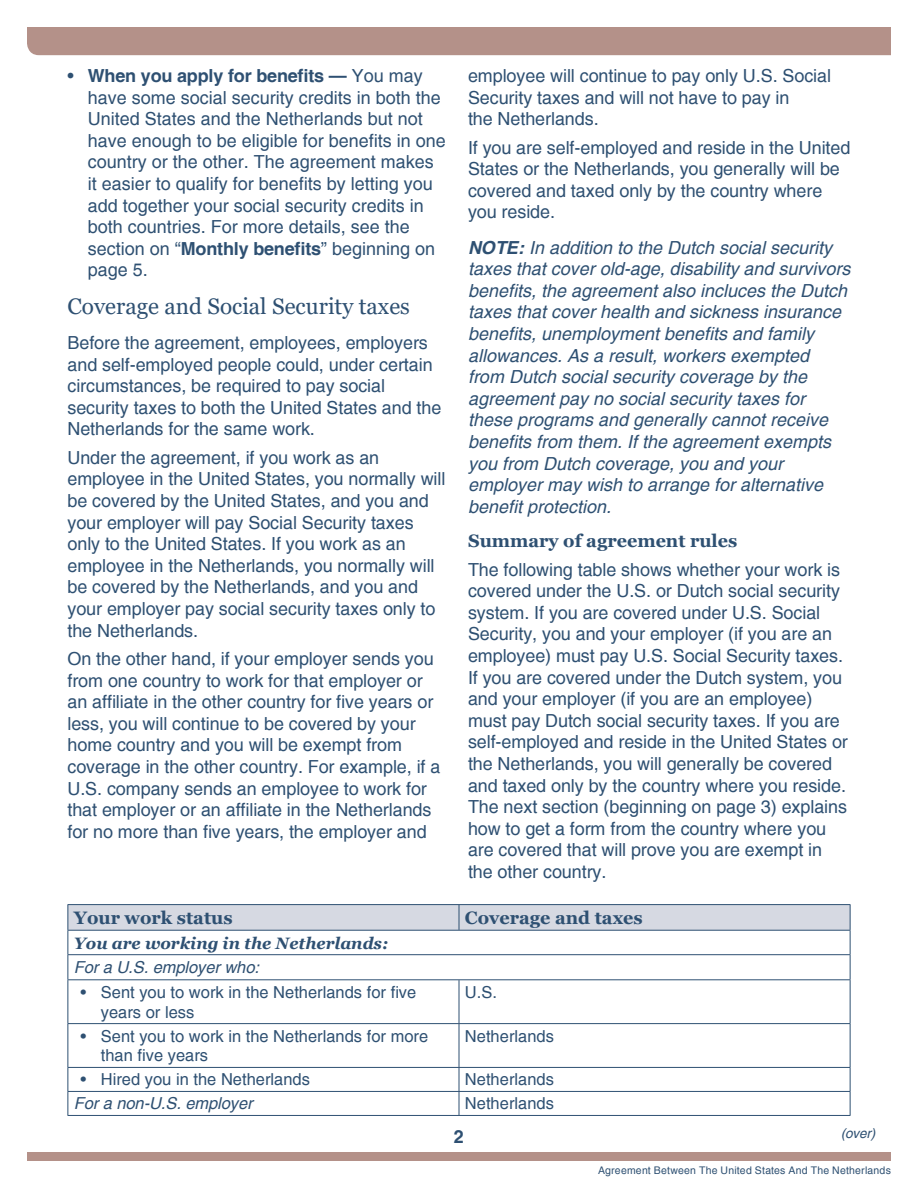
<style>
.page{position:relative;width:918px;height:1188px;background:#fff}
.page>*{position:absolute;margin:0;border:0;box-sizing:border-box;transform-origin:0 0}
.t1{font:22.5px "Georgia";color:#2e5072}
.t2{font:18px/21.6px "Helvetica";letter-spacing:-.005em;color:#2e5072}
.t3{font:italic 18px/21.6px "Helvetica";color:#2e5072}
.t4{font:700 18px "Georgia";color:#2e5072}
.t5{font:700 18px "Helvetica";color:#2e5072}
.t6{font:16.5px/19.8px "Helvetica";color:#2e5072}
.t7{font:italic 16.5px "Helvetica";letter-spacing:-.005em;color:#2e5072}
.t8{font:italic 700 16.5px "Georgia";color:#2e5072}
.t9{font:italic 13.5px "Helvetica";color:#2e5072}
.t10{font:10.5px "Helvetica";letter-spacing:.02em;color:#2e5072}
.s1{font-weight:700}
</style>
<div class="page">
<div style="left:27px;top:27px;width:864px;height:28px;background:#b49189"></div>
<div style="left:27px;top:1153px;width:864px;height:8px;background:#b49189"></div>
<hr style="left:68px;top:904px;width:391px;height:1px;background:#2e5072">
<hr style="left:459px;top:904px;width:391px;height:1px;background:#2e5072">
<svg style="left:68px;top:905px;width:783px;height:74px"></svg>
<hr style="left:68px;top:979px;width:391px;height:1px;background:#2e5072">
<hr style="left:68px;top:980px;width:1px;height:43px;background:#2e5072">
<hr style="left:459px;top:979px;width:391px;height:1px;background:#2e5072">
<hr style="left:459px;top:980px;width:1px;height:43px;background:#2e5072">
<hr style="left:850px;top:980px;width:1px;height:43px;background:#2e5072">
<hr style="left:68px;top:1023px;width:391px;height:1px;background:#2e5072">
<hr style="left:68px;top:1024px;width:1px;height:43px;background:#2e5072">
<hr style="left:459px;top:1023px;width:391px;height:1px;background:#2e5072">
<hr style="left:459px;top:1024px;width:1px;height:43px;background:#2e5072">
<hr style="left:850px;top:1024px;width:1px;height:43px;background:#2e5072">
<hr style="left:68px;top:1067px;width:391px;height:1px;background:#2e5072">
<hr style="left:459px;top:1067px;width:391px;height:1px;background:#2e5072">
<hr style="left:68px;top:1091px;width:391px;height:1px;background:#2e5072">
<svg style="left:68px;top:1068px;width:1px;height:47px"></svg>
<hr style="left:459px;top:1091px;width:391px;height:1px;background:#2e5072">
<svg style="left:459px;top:1068px;width:1px;height:47px"></svg>
<svg style="left:850px;top:1068px;width:1px;height:47px"></svg>
<hr style="left:68px;top:1115px;width:391px;height:1px;background:#2e5072">
<hr style="left:459px;top:1115px;width:391px;height:1px;background:#2e5072">
<p class="t2" style="left:88px;top:66px;width:360px;text-indent:-20px">• <span class="s1">When you apply for benefits —</span> You may have some social security credits in both the United States and the Netherlands but not have enough to be eligible for benefits in one country or the other. The agreement makes it easier to qualify for benefits by letting you add together your social security credits in both countries. For more details, see the section on “<span class="s1">Monthly benefits</span>” beginning on page 5.</p>
<h1 class="t1" style="left:68px;top:293px;width:344px">Coverage and Social Security taxes</h1>
<p class="t2" style="left:68px;top:333px;width:375px">Before the agreement, employees, employers and self-employed people could, under certain circumstances, be required to pay social security taxes to both the United States and the Netherlands for the same work.</p>
<p class="t2" style="left:68px;top:447px;width:379px">Under the agreement, if you work as an employee in the United States, you normally will be covered by the United States, and you and your employer will pay Social Security taxes only to the United States. If you work as an employee in the Netherlands, you normally will be covered by the Netherlands, and you and your employer pay social security taxes only to the Netherlands.</p>
<p class="t2" style="left:68px;top:649px;width:374px">On the other hand, if your employer sends you from one country to work for that employer or an affiliate in the other country for five years or less, you will continue to be covered by your home country and you will be exempt from coverage in the other country. For example, if a U.S. company sends an employee to work for that employer or an affiliate in the Netherlands for no more than five years, the employer and</p>
<p class="t2" style="left:468px;top:66px;width:365px">employee will continue to pay only U.S. Social<br>Security taxes and will not have to pay in<br>the Netherlands.</p>
<p class="t2" style="left:468px;top:137px;width:384px">If you are self-employed and reside in the United States or the Netherlands, you generally will be covered and taxed only by the country where you reside.</p>
<p class="t3" style="left:468px;top:237px;width:384px"><span class="s1">NOTE:</span> In addition to the Dutch social security taxes that cover old-age, disability and survivors benefits, the agreement also incluces the Dutch taxes that cover health and sickness insurance benefits, unemployment benefits and family allowances. As a result, workers exempted<br>from Dutch social security coverage by the agreement pay no social security taxes for these programs and generally cannot receive benefits from them. If the agreement exempts you from Dutch coverage, you and your employer may wish to arrange for alternative benefit protection.</p>
<h2 class="t4" style="left:468px;top:529px;width:271px">Summary of agreement rules</h2>
<p class="t2" style="left:468px;top:559px;width:381px">The following table shows whether your work is covered under the U.S. or Dutch social security system. If you are covered under U.S. Social Security, you and your employer (if you are an employee) must pay U.S. Social Security taxes.<br>If you are covered under the Dutch system, you and your employer (if you are an employee) must pay Dutch social security taxes. If you are self-employed and reside in the United States or the Netherlands, you will generally be covered and taxed only by the country where you reside.<br>The next section (beginning on page 3) explains how to get a form from the country where you are covered that will prove you are exempt in the other country.</p>
<p class="t4" style="left:74px;top:906px;width:160px">Your work status</p>
<p class="t4" style="left:465px;top:906px;width:179px">Coverage and taxes</p>
<p class="t8" style="left:74px;top:932px;width:316px">You are working in the Netherlands:</p>
<p class="t7" style="left:74px;top:957px;width:187px">For a U.S. employer who:</p>
<p class="t6" style="left:101px;top:983px;width:317px;text-indent:-20px">• Sent you to work in the Netherlands for five years or less</p>
<p class="t6" style="left:465px;top:983px;width:34px">U.S.</p>
<p class="t6" style="left:101px;top:1027px;width:329px;text-indent:-20px">• Sent you to work in the Netherlands for more than five years</p>
<p class="t6" style="left:465px;top:1027px;width:90px">Netherlands</p>
<p class="t6" style="left:81px;top:1070px;width:231px">• Hired you in the Netherlands</p>
<p class="t6" style="left:465px;top:1070px;width:90px">Netherlands</p>
<p class="t7" style="left:74px;top:1094px;width:180px">For a non-U.S. employer</p>
<p class="t6" style="left:465px;top:1094px;width:90px">Netherlands</p>
<p class="t5" style="left:454px;top:1125px;width:12px">2</p>
<p class="t9" style="left:841px;top:1125px;width:36px">(over)</p>
<p class="t10" style="left:598px;top:1164px;width:294px">Agreement Between The United States And The Netherlands</p>
</div>
